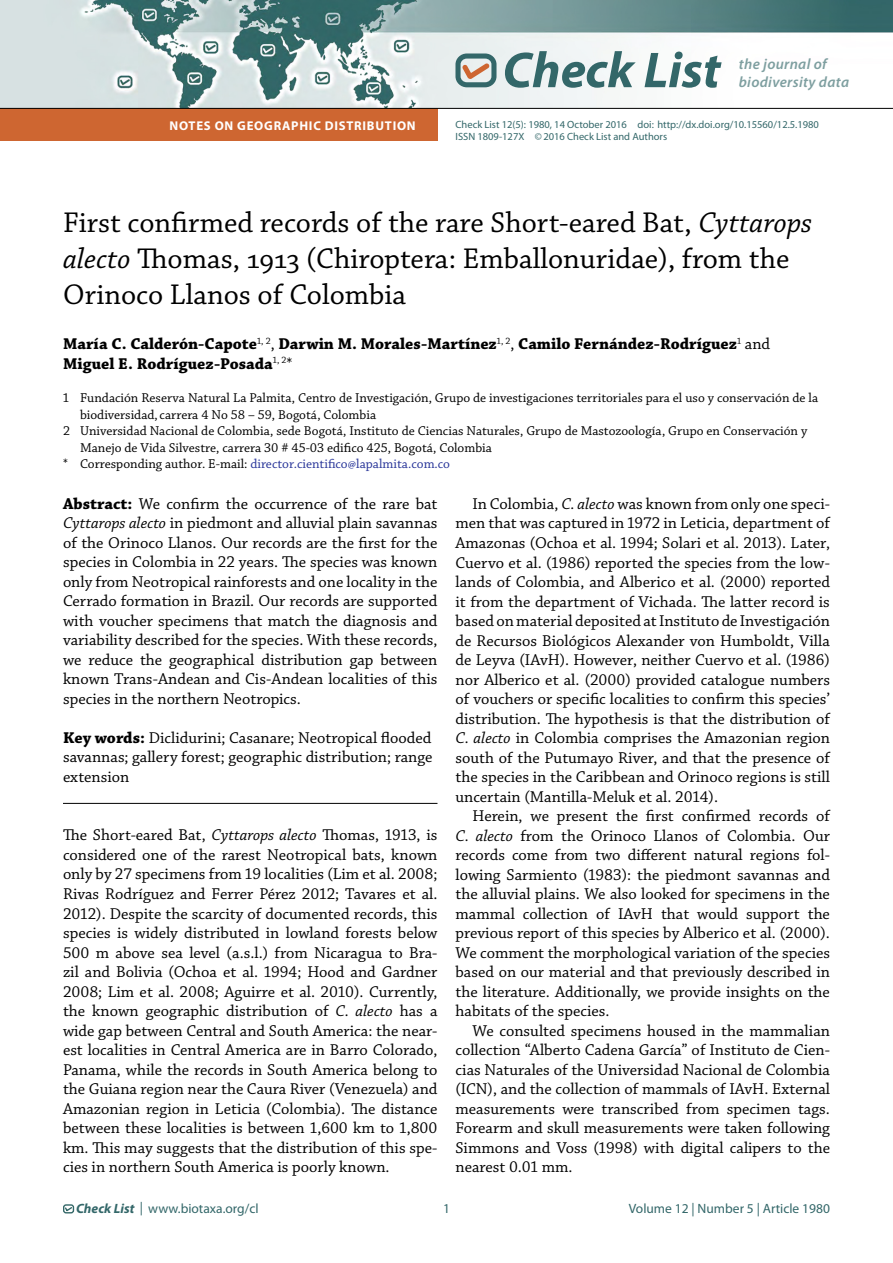
<style>
.page{position:relative;width:893px;height:1263px;background:#fff}
.page>*{position:absolute;margin:0;border:0;box-sizing:border-box;transform-origin:0 0}
.t1{font:italic 700 50.7px "Myriad Pro";color:#336769}
.t2{font:30px/36px "Chaparral Pro";color:#000}
.t3{font:16.5px/19.5px "Chaparral Pro";color:#000;text-align:justify}
.t4{font:700 16.5px/19.5px "Chaparral Pro";color:#000}
.t5{font:italic 600 15px/18px "Myriad Pro";letter-spacing:.02em;color:#7e9fa0}
.t6{font:13.5px "Chaparral Pro";color:#000}
.t7{font:13.5px "Chaparral Pro";color:#293699}
.t8{font:13.5px "Myriad Pro";color:#336769}
.t9{font:700 12.75px "Myriad Pro";letter-spacing:.06em;color:#fff}
.t10{font:10.5px/12.6px "Myriad Pro";color:#336769}
.s1{font-style:italic}
.s2{font-weight:400}
.s3{color:#000}
.s4{font-weight:700}
.s5{font-weight:700;font-style:italic}
</style>
<div class="page">
<div style="left:63px;top:1204px;width:11px;height:9px;border:1px solid #336767;border-radius:2px"></div>
<svg style="left:64px;top:1206px;width:9px;height:6px"></svg>
<img style="left:0;top:0;width:893px;height:108px">
<svg style="left:455px;top:53px;width:41px;height:34px"></svg>
<hr style="left:63px;top:803px;width:374px;height:1px;background:#000">
<div style="left:0;top:109px;width:437px;height:32px;background:#ce6631"></div>
<hr style="left:0;top:108px;width:893px;height:1px;background:#000">
<p class="t9" style="left:170px;top:117px;width:246px">NOTES ON GEOGRAPHIC DISTRIBUTION</p>
<h1 class="t1" style="left:502px;top:37px;width:220px">Check List</h1>
<p class="t5" style="left:739px;top:55px;width:112px">the journal of biodiversity data</p>
<p class="t10" style="left:455px;top:118px;width:365px">Check List 12(5): 1980, 14 October 2016 doi: http://dx.doi.org/10.15560/12.5.1980<br>ISSN 1809-127X ©2016 Check List and Authors</p>
<h2 class="t2" style="left:63px;top:206px;width:751px">First confirmed records of the rare Short-eared Bat, <span class="s1">Cyttarops alecto</span> Thomas, 1913 (Chiroptera: Emballonuridae), from the<br>Orinoco Llanos of Colombia</h2>
<p class="t4" style="left:63px;top:335px;width:709px">María C. Calderón-Capote<sup>1,</sup> <sup>2</sup><span class="s2">,</span> Darwin M. Morales-Martínez<sup>1,</sup> <sup>2</sup><span class="s2">,</span> Camilo Fernández-Rodríguez<sup>1</sup> <span class="s2">and<br></span>Miguel E. Rodríguez-Posada<sup>1,</sup> <sup>2</sup><span class="s2">*</span></p>
<p class="t6" style="left:63px;top:390px;width:757px">1 Fundación Reserva Natural La Palmita, Centro de Investigación, Grupo de investigaciones territoriales para el uso y conservación de la</p>
<p class="t6" style="left:80px;top:407px;width:298px">biodiversidad, carrera 4 No 58 – 59, Bogotá, Colombia</p>
<p class="t6" style="left:63px;top:423px;width:746px">2 Universidad Nacional de Colombia, sede Bogotá, Instituto de Ciencias Naturales, Grupo de Mastozoología, Grupo en Conservación y</p>
<p class="t6" style="left:80px;top:440px;width:414px">Manejo de Vida Silvestre, carrera 30 # 45-03 edifico 425, Bogotá, Colombia</p>
<p class="t7" style="left:63px;top:456px;width:389px"><span class="s3">* Corresponding author. E-mail:</span> director.cientifico@lapalmita.com.co</p>
<p class="t3" style="left:63px;top:495px;width:376px"><span class="s4">Abstract:</span> We confirm the occurrence of the rare bat <span class="s1">Cyttarops alecto</span> in piedmont and alluvial plain savannas of the Orinoco Llanos. Our records are the first for the species in Colombia in 22 years. The species was known only from Neotropical rainforests and one locality in the Cerrado formation in Brazil. Our records are supported with voucher specimens that match the diagnosis and variability described for the species. With these records, we reduce the geographical distribution gap between known Trans-Andean and Cis-Andean localities of this species in the northern Neotropics.</p>
<p class="t3" style="left:63px;top:729px;width:371px"><span class="s4">Key words:</span> Diclidurini; Casanare; Neotropical flooded savannas; gallery forest; geographic distribution; range extension</p>
<p class="t3" style="left:455px;top:495px;width:376px;text-indent:17px">In Colombia, <span class="s1">C. alecto</span> was known from only one speci&shy;men that was captured in 1972 in Leticia, department of Amazonas (Ochoa et al. 1994; Solari et al. 2013). Later, Cuervo et al. (1986) reported the species from the low&shy;lands of Colombia, and Alberico et al. (2000) reported it from the department of Vichada. The latter record is based on material deposited at Instituto de Investigación de Recursos Biológicos Alexander von Humboldt, Villa de Leyva (IAvH). However, neither Cuervo et al. (1986) nor Alberico et al. (2000) provided catalogue numbers of vouchers or specific localities to confirm this species’ distribution. The hypothesis is that the distribution of <span class="s1">C. alecto</span> in Colombia comprises the Amazonian region south of the Putumayo River, and that the presence of the species in the Caribbean and Orinoco regions is still uncertain (Mantilla-Meluk et al. 2014).</p>
<p class="t3" style="left:455px;top:807px;width:376px;text-indent:17px">Herein, we present the first confirmed records of <span class="s1">C. alecto</span> from the Orinoco Llanos of Colombia. Our records come from two different natural regions fol&shy;lowing Sarmiento (1983): the piedmont savannas and the alluvial plains. We also looked for specimens in the mammal collection of IAvH that would support the previous report of this species by Alberico et al. (2000).<br>We comment the morphological variation of the species based on our material and that previously described in the literature. Additionally, we provide insights on the habitats of the species.</p>
<p class="t3" style="left:455px;top:1021px;width:376px;text-indent:17px">We consulted specimens housed in the mammalian collection “Alberto Cadena García” of Instituto de Cien&shy;cias Naturales of the Universidad Nacional de Colombia (ICN), and the collection of mammals of IAvH. External measurements were transcribed from specimen tags.<br>Forearm and skull measurements were taken following Simmons and Voss (1998) with digital calipers to the nearest 0.01 mm.</p>
<p class="t3" style="left:63px;top:826px;width:376px">The Short-eared Bat, <span class="s1">Cyttarops alecto</span> Thomas, 1913, is considered one of the rarest Neotropical bats, known only by 27 specimens from 19 localities (Lim et al. 2008; Rivas Rodríguez and Ferrer Pérez 2012; Tavares et al.<br>2012). Despite the scarcity of documented records, this species is widely distributed in lowland forests below 500 m above sea level (a.s.l.) from Nicaragua to Bra&shy;zil and Bolivia (Ochoa et al. 1994; Hood and Gardner 2008; Lim et al. 2008; Aguirre et al. 2010). Currently, the known geographic distribution of <span class="s1">C. alecto</span> has a wide gap between Central and South America: the near&shy;est localities in Central America are in Barro Colorado, Panama, while the records in South America belong to the Guiana region near the Caura River (Venezuela) and Amazonian region in Leticia (Colombia). The distance between these localities is between 1,600 km to 1,800 km. This may suggests that the distribution of this spe&shy;cies in northern South America is poorly known.</p>
<p class="t8" style="left:76px;top:1200px;width:184px"><span class="s5">Check List</span> | www.biotaxa.org/cl</p>
<p class="t8" style="left:443px;top:1200px;width:8px">1</p>
<p class="t8" style="left:629px;top:1200px;width:203px">Volume 12 | Number 5 | Article 1980</p>
</div>
